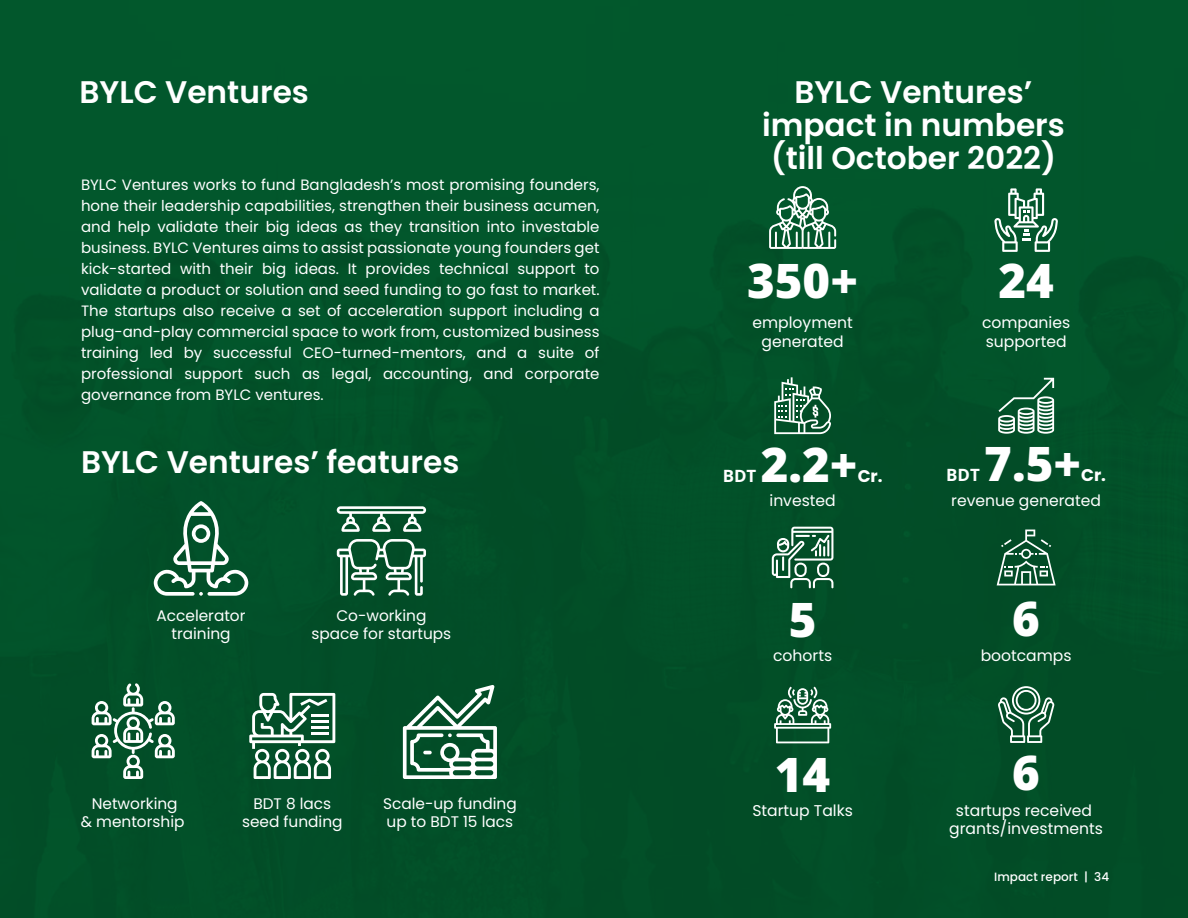
<style>
.page{position:relative;width:1188px;height:918px;background:#025129}
.page>*{position:absolute;margin:0;border:0;box-sizing:border-box;transform-origin:0 0}
.t1{font:800 47.4px "Open Sans";color:#fff}
.t2{font:600 31.2px/33px "Poppins";color:#fff;text-align:center}
.t3{font:700 16.95px "Open Sans";color:#fff}
.t4{font:700 16.95px "Poppins";color:#fff}
.t5{font:15.6px/18.8px "Poppins";color:#fff;text-align:center}
.t6{font:15.3px/18.5px "Poppins";color:#fff;text-align:center}
.t7{font:15px/21px "Poppins";color:#fff;text-align:justify}
.t8{font:500 12px "Poppins";color:#fff}
</style>
<div class="page">
<svg style="left:249px;top:693px;width:86px;height:86px"></svg>
<svg style="left:154px;top:501px;width:94px;height:95px"></svg>
<svg style="left:337px;top:539px;width:89px;height:57px"></svg>
<svg style="left:337px;top:506px;width:89px;height:26px"></svg>
<svg style="left:92px;top:683px;width:83px;height:96px"></svg>
<svg style="left:403px;top:685px;width:94px;height:94px"></svg>
<svg style="left:769px;top:186px;width:67px;height:63px"></svg>
<svg style="left:994px;top:188px;width:64px;height:64px"></svg>
<svg style="left:774px;top:377px;width:57px;height:57px"></svg>
<svg style="left:998px;top:378px;width:56px;height:56px"></svg>
<svg style="left:998px;top:686px;width:56px;height:57px"></svg>
<svg style="left:774px;top:687px;width:57px;height:56px"></svg>
<svg style="left:772px;top:527px;width:61px;height:61px"></svg>
<svg style="left:997px;top:530px;width:59px;height:55px;background:#387255"></svg>
<h2 class="t2" style="left:79px;top:76px;width:231px">BYLC Ventures</h2>
<h2 class="t2" style="left:762px;top:76px;width:304px">BYLC Ventures’ impact in numbers (till October 2022)</h2>
<p class="t7" style="left:81px;top:174px;width:520px">BYLC Ventures works to fund Bangladesh’s most promising founders, hone their leadership capabilities, strengthen their business acumen, and help validate their big ideas as they transition into investable business. BYLC Ventures aims to assist passionate young founders get kick-started with their big ideas. It provides technical support to validate a product or solution and seed funding to go fast to market.<br>The startups also receive a set of acceleration support including a plug-and-play commercial space to work from, customized business training led by successful CEO-turned-mentors, and a suite of professional support such as legal, accounting, and corporate governance from BYLC ventures.</p>
<h1 class="t1" style="left:747px;top:248px;width:112px">350+</h1>
<h1 class="t1" style="left:998px;top:248px;width:57px">24</h1>
<p class="t5" style="left:752px;top:314px;width:102px">employment generated</p>
<p class="t5" style="left:982px;top:314px;width:90px;text-align:left">companies supported</p>
<h2 class="t2" style="left:81px;top:445px;width:380px">BYLC Ventures’ features</h2>
<p class="t6" style="left:157px;top:607px;width:90px">Accelerator training</p>
<p class="t6" style="left:312px;top:607px;width:141px">Co-working space for startups</p>
<p class="t6" style="left:81px;top:794px;width:105px">Networking<br>&amp; mentorship</p>
<p class="t6" style="left:383px;top:794px;width:135px;text-align:left">Scale-up funding up to BDT 15 lacs</p>
<p class="t6" style="left:242px;top:794px;width:102px">BDT 8 lacs seed funding</p>
<h1 class="t1" style="left:761px;top:433px;width:98px">2.2+</h1>
<p class="t3" style="left:723px;top:465px;width:35px">BDT</p>
<p class="t4" style="left:858px;top:467px;width:26px">Cr.</p>
<h1 class="t1" style="left:984px;top:432px;width:98px">7.5+</h1>
<p class="t3" style="left:946px;top:463px;width:35px">BDT</p>
<p class="t4" style="left:1081px;top:465px;width:26px">Cr.</p>
<p class="t5" style="left:769px;top:492px;width:68px">invested</p>
<p class="t5" style="left:951px;top:491px;width:151px">revenue generated</p>
<h1 class="t1" style="left:789px;top:587px;width:29px">5</h1>
<h1 class="t1" style="left:1012px;top:586px;width:29px">6</h1>
<p class="t5" style="left:773px;top:646px;width:61px">cohorts</p>
<p class="t5" style="left:981px;top:646px;width:92px">bootcamps</p>
<h1 class="t1" style="left:775px;top:742px;width:57px">14</h1>
<p class="t5" style="left:752px;top:801px;width:102px">Startup Talks</p>
<h1 class="t1" style="left:1012px;top:740px;width:29px">6</h1>
<p class="t5" style="left:949px;top:801px;width:155px">startups received grants/investments</p>
<p class="t8" style="left:994px;top:870px;width:116px">Impact report | 34</p>
</div>
